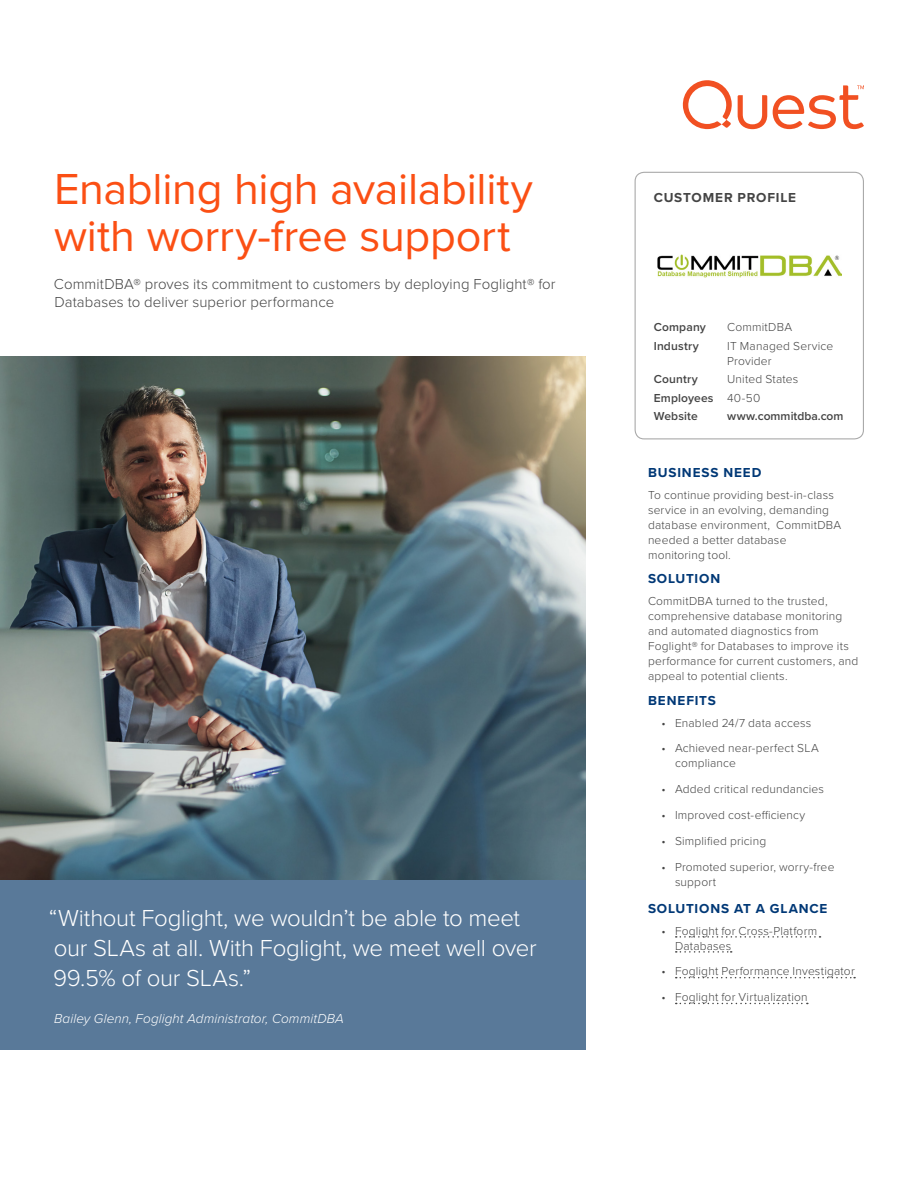
<style>
.page{position:relative;width:918px;height:1188px;background:#fff}
.page>*{position:absolute;margin:0;border:0;box-sizing:border-box;transform-origin:0 0}
._01_Headline_27{font:45px/46.5px "Proxima Nova";letter-spacing:-.005em;color:#fb4f14}
._15_Callout_Box_Larg{font:300 24px/30px "Proxima Nova";letter-spacing:-.015em;color:#fff}
._04_Subhead{font:300 15px/18px "Proxima Nova";letter-spacing:.005em;color:#444}
._05_Section_Heading{font:700 13.5px "Proxima Nova";letter-spacing:.065em;color:#003876}
._17_Callout_Box_Byli{font:italic 300 13.5px "Proxima Nova";letter-spacing:.005em;color:#fff}
._05_Section_Heading-2{font:700 13.5px "Proxima Nova";letter-spacing:.06em;color:#444}
._20_Body_Text_8{font:300 12px/15px "Proxima Nova";letter-spacing:.015em;color:#444}
._20_Body_Text_8-2{font:600 12px "Proxima Nova";letter-spacing:.015em;color:#444}
.s1{font-weight:300}
</style>
<div class="page">
<svg style="left:738px;top:95px;width:29px;height:34px"></svg>
<svg style="left:683px;top:80px;width:49px;height:49px"></svg>
<svg style="left:773px;top:85px;width:91px;height:44px"></svg>
<svg style="left:676px;top:936px;width:145px;height:2px"></svg>
<svg style="left:676px;top:951px;width:56px;height:2px"></svg>
<svg style="left:676px;top:977px;width:179px;height:1px"></svg>
<svg style="left:676px;top:1003px;width:132px;height:1px"></svg>
<div style="left:635px;top:172px;width:229px;height:267px;border:1px solid #aaa;border-radius:9px"></div>
<img style="left:657px;top:254px;width:185px;height:24px">
<img style="left:0;top:357px;width:585px;height:523px">
<div style="left:0;top:880px;width:585px;height:170px;background:#597999"></div>
<p class="_01_Headline_27" style="left:54px;top:164px;width:480px">Enabling high availability with worry-free support</p>
<p class="_04_Subhead" style="left:54px;top:275px;width:503px">CommitDBA® proves its commitment to customers by deploying Foglight® for<br>Databases to deliver superior performance</p>
<p class="_15_Callout_Box_Larg" style="left:49px;top:902px;width:489px">“Without Foglight, we wouldn’t be able to meet our SLAs at all. With Foglight, we meet well over<br>99.5% of our SLAs.”</p>
<p class="_17_Callout_Box_Byli" style="left:54px;top:1008px;width:291px">Bailey Glenn, Foglight Administrator, CommitDBA</p>
<p class="_05_Section_Heading-2" style="left:654px;top:187px;width:144px">CUSTOMER PROFILE</p>
<p class="_20_Body_Text_8-2" style="left:654px;top:318px;width:54px">Company</p>
<p class="_20_Body_Text_8" style="left:727px;top:319px;width:66px">CommitDBA</p>
<p class="_20_Body_Text_8-2" style="left:654px;top:337px;width:47px">Industry</p>
<p class="_20_Body_Text_8" style="left:727px;top:338px;width:108px">IT Managed Service<br>Provider</p>
<p class="_20_Body_Text_8-2" style="left:654px;top:370px;width:46px">Country</p>
<p class="_20_Body_Text_8" style="left:727px;top:371px;width:73px">United States</p>
<p class="_20_Body_Text_8-2" style="left:654px;top:389px;width:108px">Employees <span class="s1">40-50</span></p>
<p class="_20_Body_Text_8-2" style="left:654px;top:407px;width:46px">Website</p>
<p class="_20_Body_Text_8-2" style="left:727px;top:407px;width:118px">www.commitdba.com</p>
<p class="_05_Section_Heading" style="left:648px;top:463px;width:115px">BUSINESS NEED</p>
<p class="_20_Body_Text_8" style="left:648px;top:487px;width:195px">To continue providing best-in-class service in an evolving, demanding database environment, CommitDBA needed a better database monitoring tool.</p>
<p class="_05_Section_Heading" style="left:648px;top:569px;width:74px">SOLUTION</p>
<p class="_20_Body_Text_8" style="left:648px;top:593px;width:212px">CommitDBA turned to the trusted, comprehensive database monitoring and automated diagnostics from Foglight® for Databases to improve its performance for current customers, and appeal to potential clients.</p>
<p class="_05_Section_Heading" style="left:648px;top:690px;width:70px">BENEFITS</p>
<p class="_20_Body_Text_8" style="left:662px;top:715px;width:151px">• Enabled 24/7 data access</p>
<p class="_20_Body_Text_8" style="left:675px;top:740px;width:145px;text-indent:-14px">• Achieved near-perfect SLA compliance</p>
<p class="_20_Body_Text_8" style="left:662px;top:781px;width:164px">• Added critical redundancies</p>
<p class="_20_Body_Text_8" style="left:662px;top:807px;width:145px">• Improved cost-efficiency</p>
<p class="_20_Body_Text_8" style="left:662px;top:833px;width:106px">• Simplified pricing</p>
<p class="_20_Body_Text_8" style="left:675px;top:859px;width:161px;text-indent:-14px">• Promoted superior, worry-free support</p>
<p class="_05_Section_Heading" style="left:648px;top:898px;width:181px">SOLUTIONS AT A GLANCE</p>
<p class="_20_Body_Text_8" style="left:675px;top:923px;width:144px;text-indent:-14px">• Foglight for Cross-Platform<br>Databases</p>
<p class="_20_Body_Text_8" style="left:662px;top:963px;width:195px">• Foglight Performance Investigator</p>
<p class="_20_Body_Text_8" style="left:662px;top:989px;width:148px">• Foglight for Virtualization</p>
</div>
